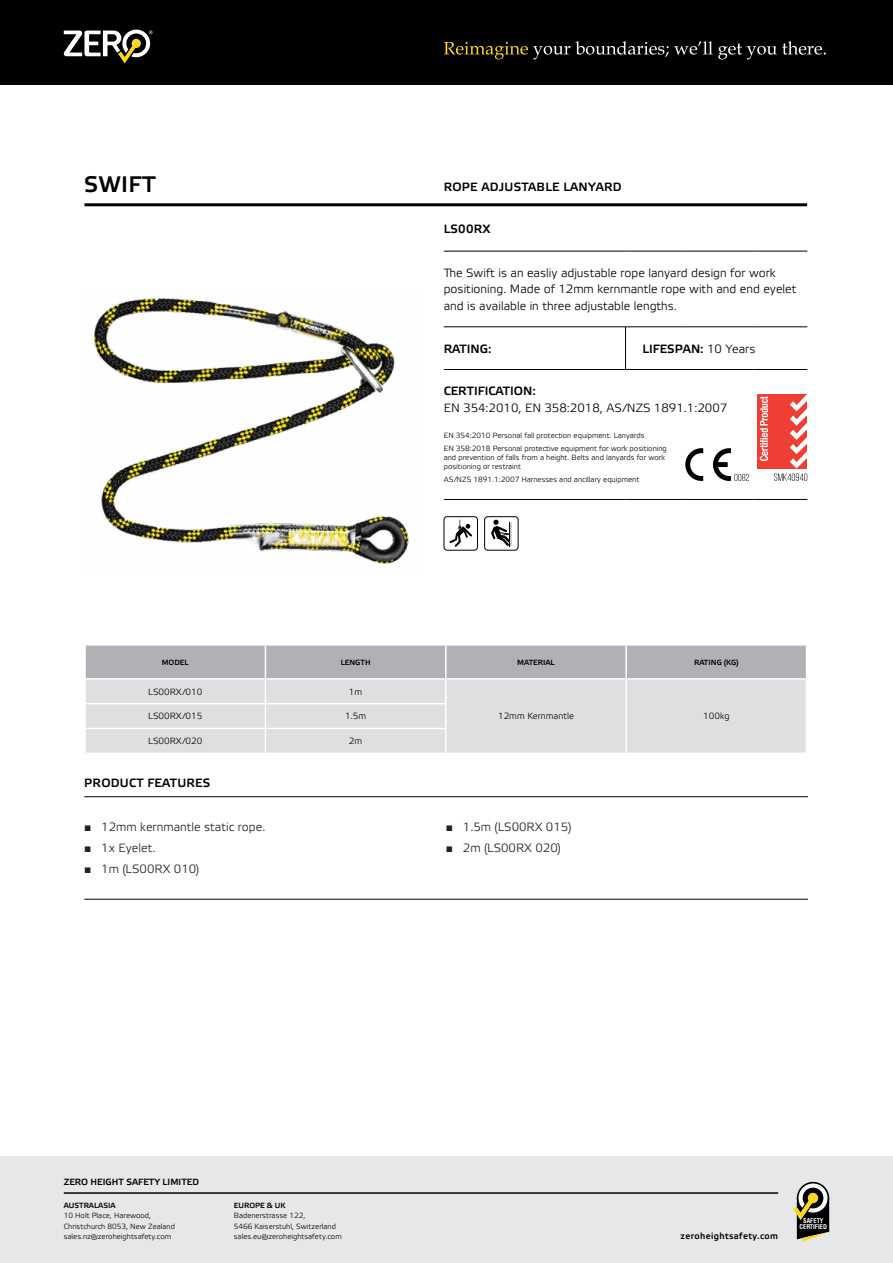
<style>
.page{position:relative;width:893px;height:1263px;background:#fff}
.page>*{position:absolute;margin:0;border:0;box-sizing:border-box;transform-origin:0 0}
.t1{font:22.5px "Etelka Medium Pro";letter-spacing:.02em;color:#000}
.t2{font:12px/16.5px "Etelka Light Pro";color:#000}
.t3{font:12px "Etelka Light Pro";color:#222223}
.t4{font:12px "Etelka Medium Pro";letter-spacing:.02em;color:#000}
.t5{font:12px "Etelka Medium Pro";color:#000}
.t6{font:9px "Etelka Light Pro";color:#000}
.t7{font:9px "Etelka Medium Pro";color:#000}
.t8{font:9px "Etelka Medium Pro";letter-spacing:.04em;color:#000}
.t9{font:7.5px/10.5px "Etelka Light Pro";color:#000}
.t10{font:7.5px "Etelka Medium Pro";color:#000}
.t11{font:700 condensed 6.45px/6.8px "Helvetica LT Std";color:#fff;text-align:center}
.s1{font-family:"Etelka Light Pro"}
.s2{font-family:"Arial"}
</style>
<div class="page">
<div style="left:0;top:0;width:893px;height:85px;background:#000"></div>
<svg style="left:444px;top:41px;width:382px;height:18px"></svg>
<div style="left:0;top:1157px;width:893px;height:106px;background:#e6e7e8"></div>
<svg style="left:64px;top:30px;width:89px;height:33px"></svg>
<svg style="left:793px;top:1183px;width:36px;height:59px"></svg>
<hr style="left:64px;top:1192px;width:714px;height:2px;background:#000">
<hr style="left:84px;top:796px;width:724px;height:1px;background:#000">
<hr style="left:84px;top:899px;width:724px;height:1px;background:#000">
<hr style="left:444px;top:251px;width:181px;height:1px;background:#000">
<hr style="left:625px;top:251px;width:57px;height:1px;background:#000">
<hr style="left:682px;top:251px;width:71px;height:1px;background:#000">
<hr style="left:753px;top:251px;width:54px;height:1px;background:#000">
<hr style="left:444px;top:327px;width:181px;height:1px;background:#000">
<hr style="left:625px;top:327px;width:57px;height:1px;background:#000">
<hr style="left:625px;top:327px;width:1px;height:42px;background:#000">
<hr style="left:682px;top:327px;width:71px;height:1px;background:#000">
<hr style="left:753px;top:327px;width:54px;height:1px;background:#000">
<hr style="left:444px;top:369px;width:181px;height:1px;background:#000">
<hr style="left:625px;top:369px;width:57px;height:1px;background:#000">
<hr style="left:682px;top:369px;width:71px;height:1px;background:#000">
<hr style="left:753px;top:369px;width:54px;height:1px;background:#000">
<hr style="left:444px;top:499px;width:181px;height:1px;background:#000">
<hr style="left:625px;top:499px;width:57px;height:1px;background:#000">
<hr style="left:682px;top:499px;width:71px;height:1px;background:#000">
<hr style="left:753px;top:499px;width:54px;height:1px;background:#000">
<div style="left:758px;top:394px;width:49px;height:74px;background:#ef3e33"></div>
<svg style="left:774px;top:394px;width:33px;height:87px"></svg>
<svg style="left:760px;top:396px;width:8px;height:65px"></svg>
<svg style="left:685px;top:448px;width:18px;height:33px"></svg>
<svg style="left:713px;top:448px;width:36px;height:33px"></svg>
<svg style="left:450px;top:520px;width:22px;height:27px"></svg>
<div style="left:444px;top:516px;width:34px;height:34px;border:1px solid #000;border-radius:3px"></div>
<svg style="left:491px;top:520px;width:21px;height:27px"></svg>
<div style="left:484px;top:516px;width:34px;height:34px;border:1px solid #000;border-radius:3px"></div>
<hr style="left:84px;top:203px;width:723px;height:3px;background:#000">
<img style="left:94px;top:298px;width:315px;height:266px">
<svg style="left:85px;top:645px;width:722px;height:107px"></svg>
<hr style="left:445px;top:729px;width:2px;height:23px;background:#fff">
<h1 class="t1" style="left:84px;top:172px;width:73px">SWIFT</h1>
<h2 class="t4" style="left:444px;top:180px;width:179px">ROPE ADJUSTABLE LANYARD</h2>
<h2 class="t4" style="left:444px;top:222px;width:48px">LS00RX</h2>
<h2 class="t2" style="left:444px;top:265px;width:354px">The Swift is an easliy adjustable rope lanyard design for work positioning. Made of 12mm kernmantle rope with and end eyelet and is available in three adjustable lengths.</h2>
<h2 class="t4" style="left:444px;top:342px;width:49px">RATING:</h2>
<h2 class="t5" style="left:642px;top:342px;width:114px">LIFESPAN: <span class="s1">10 Years</span></h2>
<h2 class="t5" style="left:444px;top:384px;width:94px">CERTIFICATION:</h2>
<h2 class="t2" style="left:444px;top:400px;width:285px">EN 354:2010, EN 358:2018, AS/NZS 1891.1:2007</h2>
<p class="t9" style="left:444px;top:429px;width:225px;line-height:13.2px">EN 354:2010 Personal fall protection equipment. Lanyards<br>EN 358:2018 Personal protective equipment for work positioning</p>
<p class="t9" style="left:444px;top:454px;width:223px;line-height:9px">and prevention of falls from a height. Belts and lanyards for work positioning or restraint</p>
<p class="t9" style="left:444px;top:475px;width:197px">AS/NZS 1891.1:2007 Harnesses and ancillary equipment</p>
<p class="t10" style="left:162px;top:658px;width:28px">MODEL</p>
<p class="t10" style="left:341px;top:658px;width:31px">LENGTH</p>
<p class="t10" style="left:517px;top:658px;width:39px">MATERIAL</p>
<p class="t10" style="left:694px;top:658px;width:46px">RATING (KG)</p>
<p class="t6" style="left:148px;top:687px;width:56px">LS00RX/010</p>
<p class="t6" style="left:349px;top:687px;width:15px">1m</p>
<p class="t6" style="left:148px;top:711px;width:56px">LS00RX/015</p>
<p class="t6" style="left:345px;top:711px;width:23px">1.5m</p>
<p class="t6" style="left:498px;top:711px;width:77px">12mm Kernmantle</p>
<p class="t6" style="left:703px;top:711px;width:28px">100kg</p>
<p class="t6" style="left:148px;top:736px;width:56px">LS00RX/020</p>
<p class="t6" style="left:349px;top:736px;width:15px">2m</p>
<h2 class="t4" style="left:84px;top:776px;width:128px">PRODUCT FEATURES</h2>
<h2 class="t3" style="left:84px;top:821px;width:183px"><span class="s2">■</span> 12mm kernmantle static rope.</h2>
<h2 class="t3" style="left:84px;top:841px;width:73px"><span class="s2">■</span> 1x Eyelet.</h2>
<h2 class="t3" style="left:84px;top:862px;width:117px"><span class="s2">■</span> 1m (LS00RX 010)</h2>
<h2 class="t3" style="left:446px;top:821px;width:127px"><span class="s2">■</span> 1.5m (LS00RX 015)</h2>
<h2 class="t3" style="left:446px;top:841px;width:117px"><span class="s2">■</span> 2m (LS00RX 020)</h2>
<p class="t7" style="left:64px;top:1177px;width:137px">ZERO HEIGHT SAFETY LIMITED</p>
<p class="t10" style="left:64px;top:1201px;width:53px">AUSTRALASIA</p>
<p class="t9" style="left:64px;top:1211px;width:113px">10 Holt Place, Harewood,<br>Christchurch 8053, New Zealand sales.nz@zeroheightsafety.com</p>
<p class="t10" style="left:234px;top:1201px;width:53px">EUROPE &amp; UK</p>
<p class="t9" style="left:234px;top:1211px;width:109px">Badenerstrasse 122,<br>5466 Kaiserstuhl, Switzerland sales.eu@zeroheightsafety.com</p>
<p class="t8" style="left:680px;top:1231px;width:99px">zeroheightsafety.com</p>
<p class="t11" style="left:800px;top:1217px;width:29px">SAFETY<br>CERTIFIED</p>
</div>
